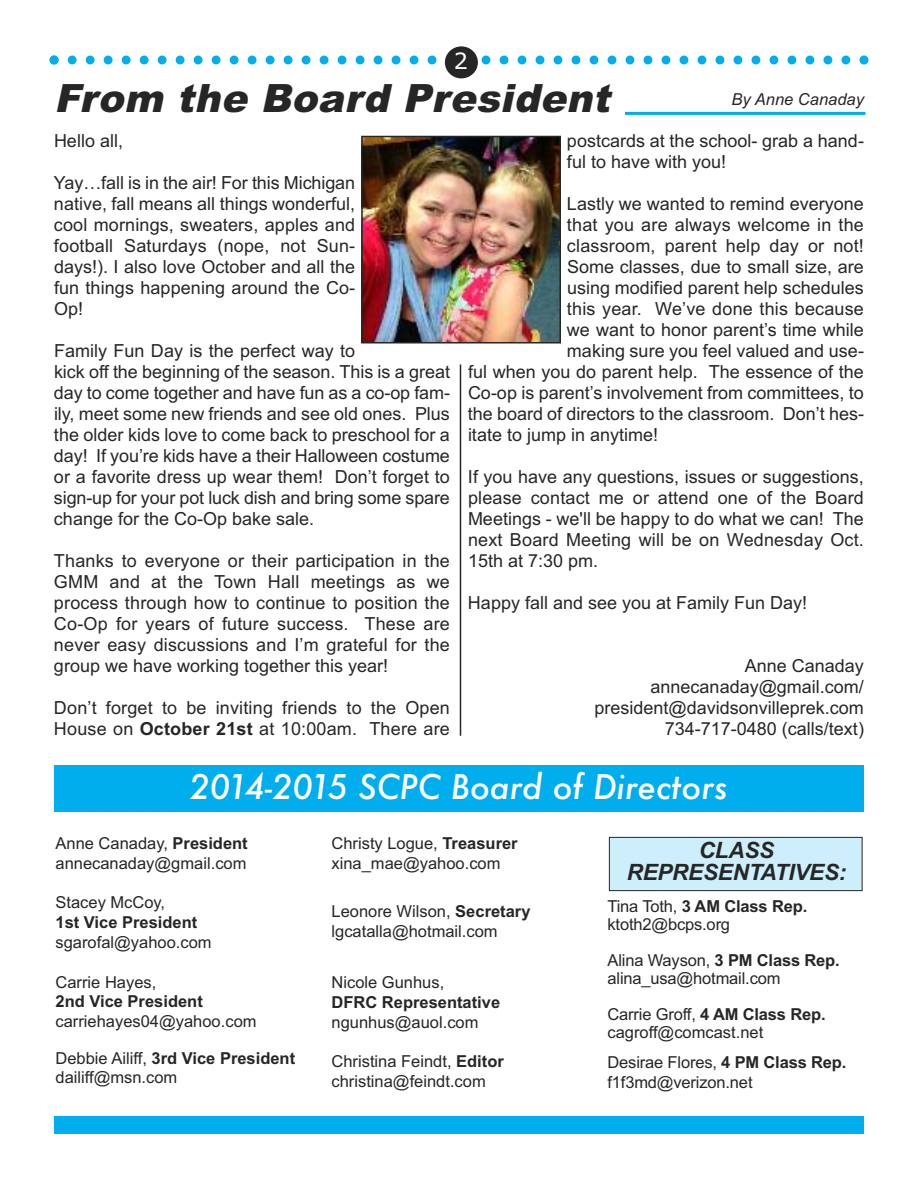
<style>
.page{position:relative;width:918px;height:1188px;background:#fff}
.page>*{position:absolute;margin:0;border:0;box-sizing:border-box;transform-origin:0 0}
.t1{font:italic 900 39px "Arial";color:#272627}
.t2{font:italic 500 33px "Futura";color:#fff}
.t3{font:italic 700 22.5px/22.5px "Arial";letter-spacing:-.01em;color:#272627;text-align:center}
.t4{font:22.5px "Verdana";color:#fff}
.t5{font:18px/21px "Arial";color:#272627;text-align:justify}
.t6{font:16.5px/19.8px "Arial";color:#272627}
.t7{font:700 16.5px "Arial";color:#272627}
.t8{font:italic 16.5px "Arial";color:#272627}
.s1{font-weight:700}
</style>
<div class="page">
<hr style="left:440px;top:112px;width:426px;height:3px;background:#00aded">
<div style="left:54px;top:79px;width:571px;height:49px;background:#fff"></div>
<div style="left:54px;top:1116px;width:810px;height:18px;background:#00aded"></div>
<div style="left:609px;top:837px;width:253px;height:54px;background:#cceffb"></div>
<div style="left:609px;top:837px;width:253px;height:54px;border:1px solid #272627"></div>
<svg style="left:50px;top:56px;width:818px;height:8px"></svg>
<div style="left:445px;top:46px;width:33px;height:32px;background:#272627;border-radius:50%"></div>
<hr style="left:460px;top:364px;width:1px;height:372px;background:#272627">
<img style="left:364px;top:139px;width:194px;height:201px">
<div style="left:361px;top:136px;width:200px;height:207px;border:2px solid #272627"></div>
<div style="left:54px;top:765px;width:810px;height:47px;background:#00aded"></div>
<p class="t4" style="left:454px;top:48px;width:16px">2</p>
<h1 class="t1" style="left:54px;top:76px;width:567px">From the Board President</h1>
<p class="t5" style="left:54px;top:130px;width:71px">Hello all,</p>
<p class="t5" style="left:54px;top:172px;width:303px">Yay…fall is in the air! For this Michigan native, fall means all things wonderful, cool mornings, sweaters, apples and football Saturdays (nope, not Sun&shy;days!). I also love October and all the fun things happening around the Co-Op!</p>
<p class="t5" style="left:54px;top:340px;width:398px;text-align:left">Family Fun Day is the perfect way to<br>kick off the beginning of the season. This is a great day to come together and have fun as a co-op fam&shy;ily, meet some new friends and see old ones. Plus the older kids love to come back to preschool for a day! If you’re kids have a their Halloween costume or a favorite dress up wear them! Don’t forget to sign-up for your pot luck dish and bring some spare change for the Co-Op bake sale.</p>
<p class="t5" style="left:54px;top:550px;width:397px">Thanks to everyone or their participation in the GMM and at the Town Hall meetings as we process through how to continue to position the Co-Op for years of future success. These are never easy discussions and I’m grateful for the group we have working together this year!</p>
<p class="t5" style="left:54px;top:697px;width:398px">Don’t forget to be inviting friends to the Open<br>House on <span class="s1">October 21st</span> at 10:00am. There are</p>
<p class="t8" style="left:732px;top:90px;width:134px">By Anne Canaday</p>
<p class="t5" style="left:567px;top:130px;width:298px">postcards at the school- grab a hand&shy;ful to have with you!</p>
<p class="t5" style="left:567px;top:193px;width:298px">Lastly we wanted to remind everyone</p>
<p class="t5" style="left:567px;top:214px;width:298px">that you are always welcome in the</p>
<p class="t5" style="left:567px;top:235px;width:299px">classroom, parent help day or not!</p>
<p class="t5" style="left:567px;top:256px;width:298px">Some classes, due to small size, are</p>
<p class="t5" style="left:567px;top:277px;width:298px">using modified parent help schedules</p>
<p class="t5" style="left:567px;top:298px;width:298px">this year. We’ve done this because</p>
<p class="t5" style="left:567px;top:319px;width:298px">we want to honor parent’s time while</p>
<p class="t5" style="left:567px;top:340px;width:299px">making sure you feel valued and use-</p>
<p class="t5" style="left:468px;top:361px;width:397px">ful when you do parent help. The essence of the</p>
<p class="t5" style="left:468px;top:382px;width:397px">Co-op is parent’s involvement from committees, to</p>
<p class="t5" style="left:468px;top:403px;width:397px">the board of directors to the classroom. Don’t hes-</p>
<p class="t5" style="left:468px;top:424px;width:192px">itate to jump in anytime!</p>
<p class="t5" style="left:468px;top:466px;width:398px">If you have any questions, issues or suggestions, please contact me or attend one of the Board Meetings - we'll be happy to do what we can! The next Board Meeting will be on Wednesday Oct.<br>15th at 7:30 pm.</p>
<p class="t5" style="left:468px;top:592px;width:341px">Happy fall and see you at Family Fun Day!</p>
<p class="t5" style="left:595px;top:655px;width:271px;text-align:right">Anne Canaday annecanaday@gmail.com/ president@davidsonvilleprek.com<br>734-717-0480 (calls/text)</p>
<h2 class="t2" style="left:189px;top:768px;width:540px">2014-2015 SCPC Board of Directors</h2>
<p class="t6" style="left:56px;top:833px;width:194px">Anne Canaday, <span class="s1">President </span>annecanaday@gmail.com</p>
<p class="t6" style="left:56px;top:893px;width:111px">Stacey McCoy,</p>
<p class="t7" style="left:56px;top:913px;width:143px">1st Vice President</p>
<p class="t6" style="left:56px;top:932px;width:158px">sgarofal@yahoo.com</p>
<p class="t6" style="left:56px;top:972px;width:102px">Carrie Hayes,</p>
<p class="t7" style="left:56px;top:992px;width:149px">2nd Vice President</p>
<p class="t6" style="left:56px;top:1003px;width:241px;line-height:36.3px">carriehayes04@yahoo.com<br>Debbie Ailiff, <span class="s1">3rd Vice President</span></p>
<p class="t6" style="left:56px;top:1068px;width:123px">dailiff@msn.com</p>
<p class="t6" style="left:332px;top:833px;width:188px">Christy Logue, <span class="s1">Treasurer </span>xina_mae@yahoo.com</p>
<p class="t6" style="left:332px;top:902px;width:201px">Leonore Wilson, <span class="s1">Secretary </span>lgcatalla@hotmail.com</p>
<p class="t6" style="left:332px;top:973px;width:114px">Nicole Gunhus,</p>
<p class="t7" style="left:332px;top:993px;width:170px">DFRC Representative</p>
<p class="t6" style="left:332px;top:1012px;width:149px">ngunhus@auol.com</p>
<p class="t6" style="left:332px;top:1052px;width:174px">Christina Feindt, <span class="s1">Editor </span>christina@feindt.com</p>
<p class="t3" style="left:627px;top:839px;width:221px">CLASS<br>REPRESENTATIVES:</p>
<p class="t6" style="left:607px;top:897px;width:201px;line-height:18px">Tina Toth, <span class="s1">3 AM Class Rep. </span>ktoth2@bcps.org</p>
<p class="t6" style="left:607px;top:951px;width:234px;line-height:18px">Alina Wayson, <span class="s1">3 PM Class Rep. </span>alina_usa@hotmail.com</p>
<p class="t6" style="left:607px;top:1005px;width:220px;line-height:18px">Carrie Groff, <span class="s1">4 AM Class Rep. </span>cagroff@comcast.net</p>
<p class="t6" style="left:607px;top:1053px;width:240px">Desirae Flores, <span class="s1">4 PM Class Rep. </span>f1f3md@verizon.net</p>
</div>
